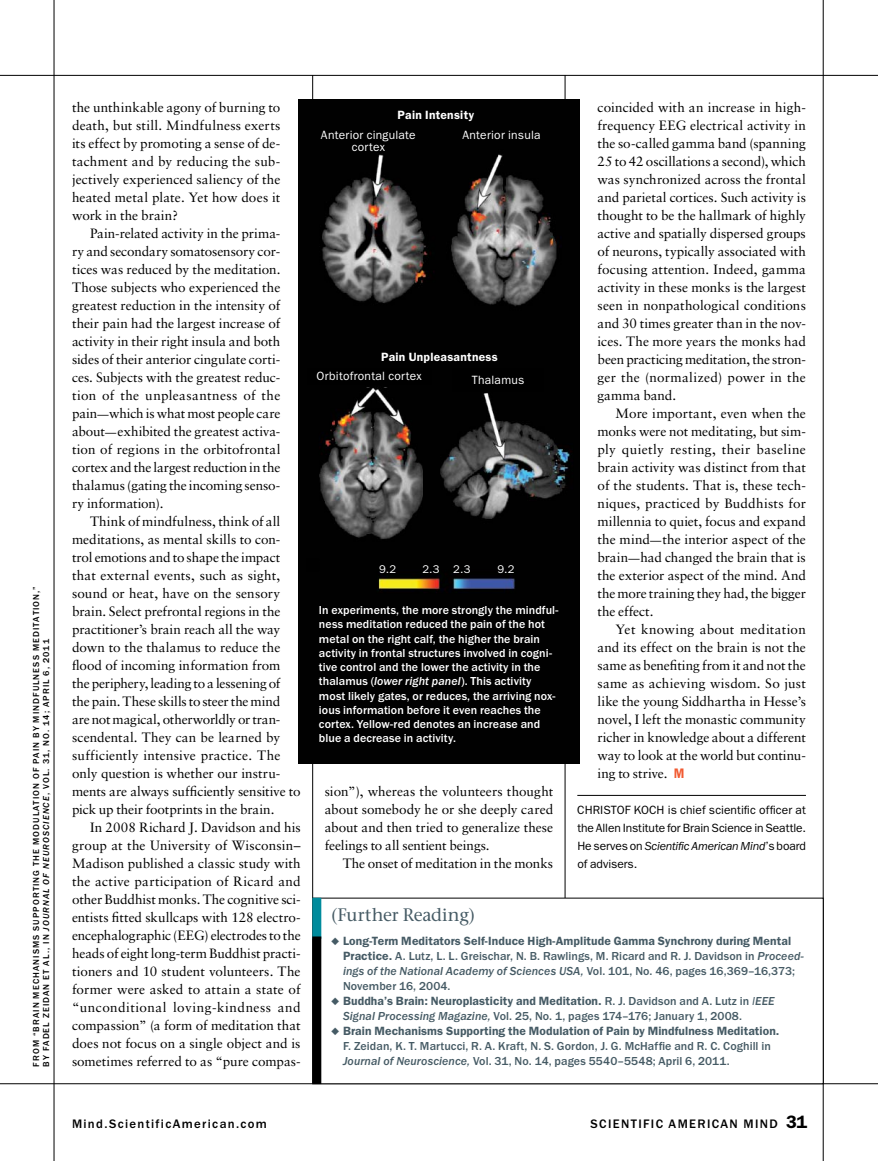
<style>
.page{position:relative;width:878px;height:1161px;background:#fff}
.page>*{position:absolute;margin:0;border:0;box-sizing:border-box;transform-origin:0 0}
.t1{font:500 18px "Stone Serif Std";letter-spacing:-.01em;color:#465b65}
.t2{font:13.5px/18px "Sabon LT Std";color:#000;text-align:justify}
.t3{font:500 12.75px "ITC Franklin Gothic Std";letter-spacing:.11em;color:#000}
.t4{font:500 12px/14.2px "ITC Franklin Gothic Std";letter-spacing:.01em;color:#fff}
.t5{font:500 12px/15px "ITC Franklin Gothic Std";letter-spacing:.005em;color:#465b65}
.t6{font:600 12px/15px "ITC Franklin Gothic Std";letter-spacing:.005em;color:#465b65}
.t7{font:12px/18px "ITC Franklin Gothic Std";letter-spacing:-.005em;color:#000;text-align:justify}
.t8{font:12px "ITC Franklin Gothic Std Med It";letter-spacing:.005em;color:#465b65}
.t9{font:12px/12px "ITC Franklin Gothic Std";letter-spacing:.02em;color:#fff;text-align:center}
.t10{font:600 12px "ITC Franklin Gothic Std";letter-spacing:.025em;color:#fff}
.t11{font:11.25px "ITC Franklin Gothic Std";color:#fff}
.t12{font:500 9px/9.8px "ITC Franklin Gothic Std";letter-spacing:.12em;color:#000}
.s1{font-family:"ITC Franklin Gothic Std Med It";font-weight:400}
.s2{font-size:11.25px}
.s3{font-family:"ITC Franklin Gothic Std Dm Cd";font-size:14.25px;color:#f15a31}
.s4{font-style:italic}
.s5{font-weight:500}
.s6{font-family:"ITC Franklin Gothic Std";font-weight:500}
.s7{font-weight:600}
.s8{font-weight:400;font-style:italic}
.s9{font-weight:600;font-size:18px}
</style>
<div class="page">
<hr style="left:577px;top:795px;width:228px;height:1px;background:#000">
<hr style="left:564px;top:75px;width:1px;height:1009px;background:#000">
<hr style="left:822px;top:0;width:1px;height:1161px;background:#000">
<hr style="left:312px;top:75px;width:1px;height:1009px;background:#000">
<hr style="left:54px;top:0;width:1px;height:1161px;background:#000">
<hr style="left:0;top:1083px;width:878px;height:1px;background:#000">
<div style="left:312px;top:898px;width:9px;height:41px;background:#008b9c"></div>
<div style="left:312px;top:936px;width:9px;height:148px;background:#000"></div>
<img style="left:298px;top:100px;width:281px;height:664px">
<div style="left:307px;top:368px;width:124px;height:16px;background:#000"></div>
<div style="left:452px;top:368px;width:92px;height:24px;background:#000"></div>
<hr style="left:0;top:75px;width:878px;height:1px;background:#000">
<div style="left:307px;top:559px;width:12px;height:13px;background:#000"></div>
<p class="t12" style="left:32px;top:1067px;width:482px;rotate:-90deg">From “Brain Mechanisms Supporting the Modulation of Pain by Mindfulness Meditation,” by Fadel Zeidan et al ., in <span class="s1">Journal of Neuroscience</span>, Vol . 31, No. 14; April 6, 2011</p>
<p class="t2" style="left:72px;top:98px;width:210px">the unthinkable agony of burning to death, but still. Mindfulness exerts its effect by promoting a sense of de&shy;tachment and by reducing the sub&shy;jectively experienced saliency of the heated metal plate. Yet how does it work in the brain?</p>
<p class="t2" style="left:72px;top:224px;width:210px;text-indent:18px">Pain-related activity in the prima&shy;ry and secondary somatosensory cor&shy;tices was reduced by the meditation.<br>Those subjects who experienced the greatest reduction in the intensity of their pain had the largest increase of activity in their right insula and both sides of their anterior cingulate corti&shy;ces. Subjects with the greatest reduc&shy;tion of the unpleasantness of the pain<span class="s2">—</span>which is what most people care about<span class="s2">—</span>exhibited the greatest activa&shy;tion of regions in the orbitofrontal cortex and the largest reduction in the thalamus (gating the incoming senso&shy;ry information).</p>
<p class="t2" style="left:72px;top:512px;width:230px;text-align:left;text-indent:18px">Think of mindfulness, think of all meditations, as mental skills to con&shy;trol emotions and to shape the impact that external events, such as sight, sound or heat, have on the sensory brain. Select prefrontal regions in the practitioner’s brain reach all the way down to the thalamus to reduce the flood of incoming information from the periphery, leading to a lessening of the pain. These skills to steer the mind are not magical, otherworldly or tran&shy;scendental. They can be learned by sufficiently intensive practice. The only question is whether our instru&shy;ments are always sufficiently sensitive to pick up their footprints in the brain.</p>
<p class="t2" style="left:72px;top:818px;width:230px;text-indent:18px">In 2008 Richard J. Davidson and his group at the University of Wisconsin– Madison published a classic study with the active participation of Ricard and other Buddhist monks. The cognitive sci&shy;entists fitted skullcaps with 128 electro&shy;encephalographic (EEG) electrodes to the heads of eight long-term Buddhist practi&shy;tioners and 10 student volunteers. The former were asked to attain a state of “unconditional loving-kindness and compassion” (a form of meditation that does not focus on a single object and is sometimes referred to as “pure compas-</p>
<p class="t10" style="left:397px;top:108px;width:78px">Pain Intensity</p>
<p class="t9" style="left:321px;top:129px;width:96px">Anterior cingulate cortex</p>
<p class="t9" style="left:462px;top:129px;width:80px">Anterior insula</p>
<p class="t10" style="left:381px;top:350px;width:118px">Pain Unpleasantness</p>
<p class="t9" style="left:316px;top:370px;width:107px">Orbitofrontal cortex</p>
<p class="t9" style="left:471px;top:374px;width:54px">Thalamus</p>
<p class="t11" style="left:379px;top:563px;width:19px">9.2</p>
<p class="t11" style="left:422px;top:563px;width:50px">2.3 2.3</p>
<p class="t11" style="left:497px;top:563px;width:19px">9.2</p>
<p class="t4" style="left:319px;top:603px;width:241px">In experiments, the more strongly the mindful&shy;ness meditation reduced the pain of the hot metal on the right calf, the higher the brain activity in frontal structures involved in cogni&shy;tive control and the lower the activity in the thalamus (<span class="s1">lower right panel</span>). This activity most likely gates, or reduces, the arriving nox&shy;ious information before it even reaches the cortex. Yellow-red denotes an increase and blue a decrease in activity.</p>
<p class="t2" style="left:325px;top:782px;width:230px">sion”), whereas the volunteers thought about somebody he or she deeply cared about and then tried to generalize these feelings to all sentient beings.</p>
<p class="t2" style="left:343px;top:854px;width:212px">The onset of meditation in the monks</p>
<p class="t2" style="left:597px;top:98px;width:210px">coincided with an increase in high&shy;frequency EEG electrical activity in the so-called gamma band (spanning 25 to 42 oscillations a second), which was synchronized across the frontal and parietal cortices. Such activity is thought to be the hallmark of highly active and spatially dispersed groups of neurons, typically associated with focusing attention. Indeed, gamma activity in these monks is the largest seen in nonpathological conditions and 30 times greater than in the nov&shy;ices. The more years the monks had been practicing meditation, the stron&shy;ger the (normalized) power in the gamma band.</p>
<p class="t2" style="left:597px;top:404px;width:210px;text-indent:18px">More important, even when the monks were not meditating, but sim&shy;ply quietly resting, their baseline brain activity was distinct from that of the students. That is, these tech&shy;niques, practiced by Buddhists for millennia to quiet, focus and expand the mind<span class="s2">—</span>the interior aspect of the brain<span class="s2">—</span>had changed the brain that is the exterior aspect of the mind. And the more training they had, the bigger the effect.</p>
<p class="t2" style="left:597px;top:620px;width:210px;text-indent:18px">Yet knowing about meditation and its effect on the brain is not the same as benefiting from it and not the same as achieving wisdom. So just like the young Siddhartha in Hesse’s novel, I left the monastic community richer in knowledge about a different way to look at the world but continu&shy;ing to strive. <span class="s3">M</span></p>
<p class="t7" style="left:577px;top:801px;width:230px">CHRISTOF KOCH is chief scientific officer at the Allen I nstitute for Brain Science in Seattle.<br>He serves on <span class="s4">Scientific American Mind</span>’s board of advisers.</p>
<h1 class="t1" style="left:331px;top:904px;width:146px">(Further Reading)</h1>
<p class="t6" style="left:343px;top:933px;width:462px;text-indent:-12px">◆ Long-Term Meditators Self-Induce High-Amplitude Gamma Synchrony during Mental<br>Practice. <span class="s5">A. Lutz, L. L. Greischar, N. B. Rawlings, M. Ricard and R. J. Davidson in</span> <span class="s1">Proceed-</span></p>
<p class="t8" style="left:343px;top:964px;width:453px">ings of the National Academy of Sciences USA, <span class="s6">Vol. 101, No. 46, pages 16,369–16,373;</span></p>
<p class="t5" style="left:343px;top:978px;width:109px">November 16, 2004.</p>
<p class="t5" style="left:343px;top:994px;width:433px;text-indent:-12px">◆ <span class="s7">Buddha’s Brain: Neuroplasticity and Meditation.</span> R. J. Davidson and A. Lutz in <span class="s8">I</span><span class="s1">EEE<br>Signal Processing Magazine,</span> Vol. 25, No. 1, pages 174–176; January 1, 2008.</p>
<p class="t5" style="left:343px;top:1024px;width:438px;text-indent:-12px">◆ <span class="s7">Brain Mechanisms Supporting the Modulation of Pain by Mindfulness Meditation.<br></span>F. Zeidan, K. T. Martucci, R. A. Kraft, N. S. Gordon, J. G. McHaffie and R. C. Coghill in<br><span class="s1">Journal of Neuroscience,</span> Vol. 31, No. 14, pages 5540–5548; April 6, 2011.</p>
<p class="t3" style="left:72px;top:1117px;width:196px">Mind.ScientificAmerican.com</p>
<p class="t3" style="left:590px;top:1117px;width:218px">scientific american mind <span class="s9">31</span></p>
</div>
